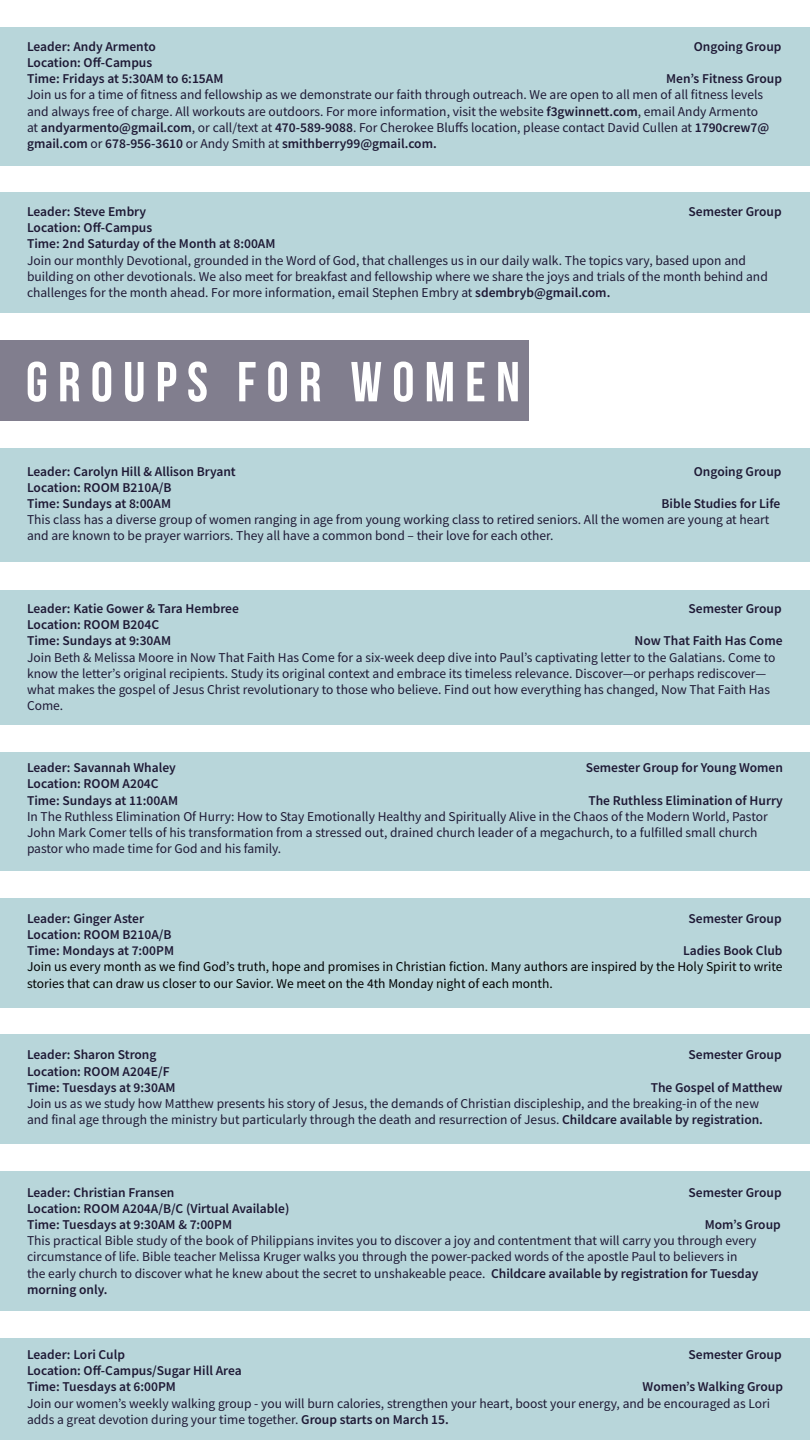
<style>
.page{position:relative;width:810px;height:1440px;background:#fff}
.page>*{position:absolute;margin:0;border:0;box-sizing:border-box;transform-origin:0 0}
.t1{font:56.25px "Bebas Neue";letter-spacing:.18em;color:#fff}
.t2{font:13.5px/16.2px "Source Sans Pro";color:#1e1935}
.t3{font:600 13.5px/16.2px "Source Sans Pro";color:#1e1935}
.t4{font:13.5px/16.2px "Source Sans Pro";color:#000101}
.s1{font-weight:600}
</style>
<div class="page">
<div style="left:0;top:1338px;width:810px;height:102px;background:#b8d6da"></div>
<div style="left:0;top:1035px;width:810px;height:109px;background:#b8d6da"></div>
<div style="left:0;top:1171px;width:810px;height:140px;background:#b8d6da"></div>
<div style="left:0;top:898px;width:810px;height:109px;background:#b8d6da"></div>
<div style="left:0;top:590px;width:810px;height:135px;background:#b8d6da"></div>
<div style="left:0;top:448px;width:810px;height:114px;background:#b8d6da"></div>
<div style="left:0;top:341px;width:529px;height:80px;background:#817e8e"></div>
<div style="left:0;top:752px;width:810px;height:119px;background:#b8d6da"></div>
<div style="left:0;top:193px;width:810px;height:120px;background:#b8d6da"></div>
<div style="left:0;top:27px;width:810px;height:138px;background:#b8d6da"></div>
<p class="t3" style="left:27px;top:38px;width:130px">Leader: Andy Armento</p>
<p class="t3" style="left:694px;top:38px;width:89px">Ongoing Group</p>
<p class="t3" style="left:27px;top:54px;width:198px">Location: Off-Campus<br>Time: Fridays at 5:30AM to 6:15AM</p>
<p class="t3" style="left:666px;top:70px;width:117px">Men’s Fitness Group</p>
<p class="t2" style="left:27px;top:87px;width:744px">Join us for a time of fitness and fellowship as we demonstrate our faith through outreach. We are open to all men of all fitness levels and always free of charge. All workouts are outdoors. For more information, visit the website <span class="s1">f3gwinnett.com</span>, email Andy Armento at <span class="s1">andyarmento@gmail.com</span>, or call/text at <span class="s1">470-589-9088</span>. For Cherokee Bluffs location, please contact David Cullen at <span class="s1">1790crew7@ gmail.com</span> or <span class="s1">678-956-3610</span> or Andy Smith at <span class="s1">smithberry99@gmail.com.</span></p>
<p class="t3" style="left:27px;top:203px;width:121px">Leader: Steve Embry</p>
<p class="t3" style="left:688px;top:203px;width:95px">Semester Group</p>
<p class="t3" style="left:27px;top:220px;width:250px">Location: Off-Campus<br>Time: 2nd Saturday of the Month at 8:00AM</p>
<p class="t2" style="left:27px;top:252px;width:742px">Join our monthly Devotional, grounded in the Word of God, that challenges us in our daily walk. The topics vary, based upon and building on other devotionals. We also meet for breakfast and fellowship where we share the joys and trials of the month behind and challenges for the month ahead. For more information, email Stephen Embry at <span class="s1">sdembryb@gmail.com.</span></p>
<h1 class="t1" style="left:26px;top:351px;width:496px">GROUPS FOR WOMEN</h1>
<p class="t3" style="left:27px;top:463px;width:210px">Leader: Carolyn Hill &amp; Allison Bryant</p>
<p class="t3" style="left:694px;top:463px;width:89px">Ongoing Group</p>
<p class="t3" style="left:27px;top:479px;width:146px">Location: ROOM B210A/B<br>Time: Sundays at 8:00AM</p>
<p class="t3" style="left:662px;top:495px;width:120px">Bible Studies for Life</p>
<p class="t2" style="left:27px;top:512px;width:744px">This class has a diverse group of women ranging in age from young working class to retired seniors. All the women are young at heart and are known to be prayer warriors. They all have a common bond – their love for each other.</p>
<p class="t3" style="left:27px;top:600px;width:214px">Leader: Katie Gower &amp; Tara Hembree</p>
<p class="t3" style="left:688px;top:600px;width:95px">Semester Group</p>
<p class="t3" style="left:27px;top:616px;width:146px">Location: ROOM B204C<br>Time: Sundays at 9:30AM</p>
<p class="t3" style="left:634px;top:633px;width:150px">Now That Faith Has Come</p>
<p class="t2" style="left:27px;top:649px;width:750px">Join Beth &amp; Melissa Moore in Now That Faith Has Come for a six-week deep dive into Paul’s captivating letter to the Galatians. Come to know the letter’s original recipients. Study its original context and embrace its timeless relevance. Discover—or perhaps rediscover— what makes the gospel of Jesus Christ revolutionary to those who believe. Find out how everything has changed, Now That Faith Has Come.</p>
<p class="t3" style="left:27px;top:759px;width:150px">Leader: Savannah Whaley</p>
<p class="t3" style="left:586px;top:759px;width:199px">Semester Group for Young Women</p>
<p class="t3" style="left:27px;top:776px;width:153px">Location: ROOM A204C<br>Time: Sundays at 11:00AM</p>
<p class="t3" style="left:588px;top:792px;width:196px">The Ruthless Elimination of Hurry</p>
<p class="t2" style="left:27px;top:808px;width:742px">In The Ruthless Elimination Of Hurry: How to Stay Emotionally Healthy and Spiritually Alive in the Chaos of the Modern World, Pastor<br>John Mark Comer tells of his transformation from a stressed out, drained church leader of a megachurch, to a fulfilled small church pastor who made time for God and his family.</p>
<p class="t3" style="left:27px;top:910px;width:119px">Leader: Ginger Aster</p>
<p class="t3" style="left:688px;top:910px;width:95px">Semester Group</p>
<p class="t3" style="left:27px;top:926px;width:149px">Location: ROOM B210A/B<br>Time: Mondays at 7:00PM</p>
<p class="t3" style="left:683px;top:942px;width:101px">Ladies Book Club</p>
<p class="t4" style="left:27px;top:959px;width:757px">Join us every month as we find God’s truth, hope and promises in Christian fiction. Many authors are inspired by the Holy Spirit to write stories that can draw us closer to our Savior. We meet on the 4th Monday night of each month.</p>
<p class="t3" style="left:27px;top:1047px;width:131px">Leader: Sharon Strong</p>
<p class="t3" style="left:688px;top:1047px;width:95px">Semester Group</p>
<p class="t3" style="left:27px;top:1063px;width:150px">Location: ROOM A204E/F<br>Time: Tuesdays at 9:30AM</p>
<p class="t3" style="left:651px;top:1079px;width:134px">The Gospel of Matthew</p>
<p class="t2" style="left:27px;top:1095px;width:738px">Join us as we study how Matthew presents his story of Jesus, the demands of Christian discipleship, and the breaking-in of the new and final age through the ministry but particularly through the death and resurrection of Jesus. <span class="s1">Childcare available by registration.</span></p>
<p class="t3" style="left:27px;top:1184px;width:149px">Leader: Christian Fransen</p>
<p class="t3" style="left:688px;top:1184px;width:95px">Semester Group</p>
<p class="t3" style="left:27px;top:1200px;width:264px">Location: ROOM A204A/B/C (Virtual Available)<br>Time: Tuesdays at 9:30AM &amp; 7:00PM</p>
<p class="t3" style="left:705px;top:1216px;width:78px">Mom’s Group</p>
<p class="t2" style="left:27px;top:1233px;width:733px">This practical Bible study of the book of Philippians invites you to discover a joy and contentment that will carry you through every circumstance of life. Bible teacher Melissa Kruger walks you through the power-packed words of the apostle Paul to believers in the early church to discover what he knew about the secret to unshakeable peace. <span class="s1">Childcare available by registration for Tuesday morning only.</span></p>
<p class="t3" style="left:27px;top:1346px;width:100px">Leader: Lori Culp</p>
<p class="t3" style="left:688px;top:1346px;width:95px">Semester Group</p>
<p class="t3" style="left:27px;top:1363px;width:216px">Location: Off-Campus/Sugar Hill Area<br>Time: Tuesdays at 6:00PM</p>
<p class="t3" style="left:643px;top:1379px;width:142px">Women’s Walking Group</p>
<p class="t2" style="left:27px;top:1395px;width:745px">Join our women’s weekly walking group - you will burn calories, strengthen your heart, boost your energy, and be encouraged as Lori adds a great devotion during your time together. <span class="s1">Group starts on March 15.</span></p>
</div>
